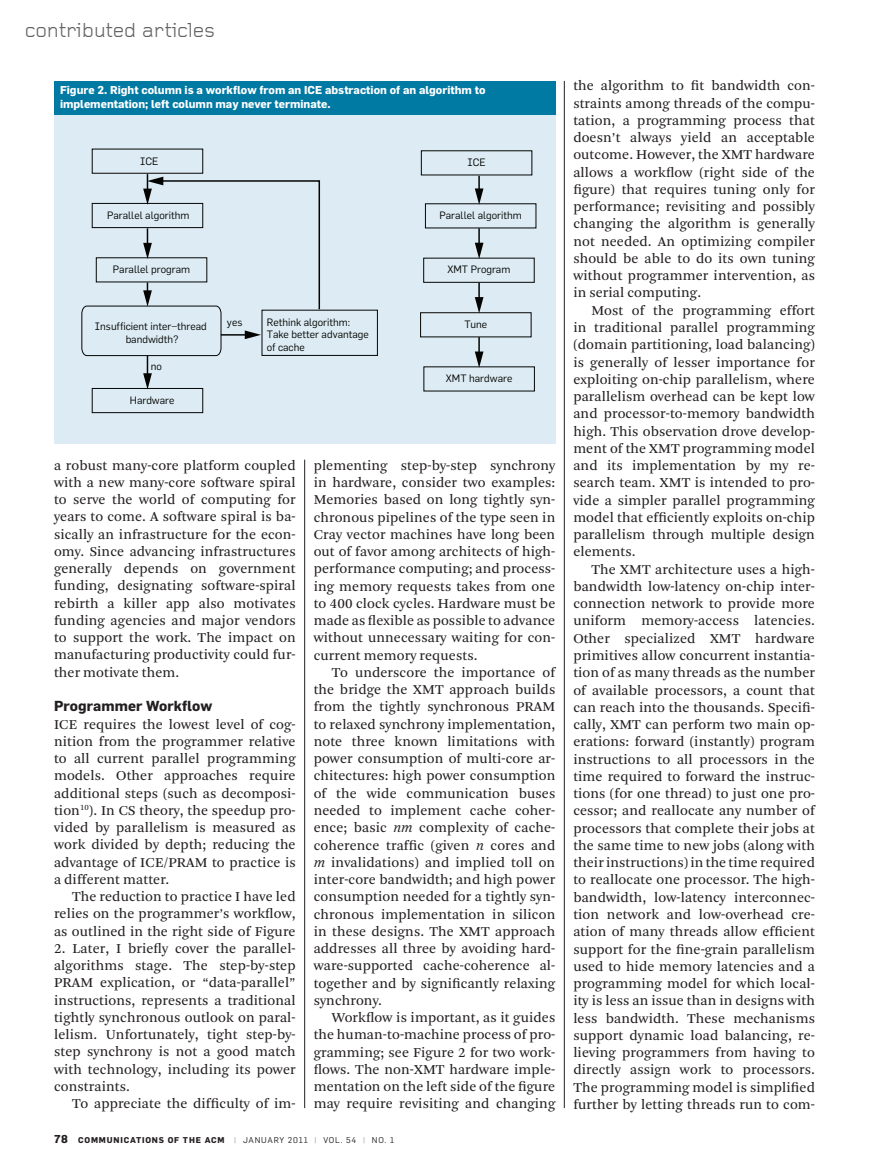
<style>
.page{position:relative;width:878px;height:1175px;background:#fff}
.page>*{position:absolute;margin:0;border:0;box-sizing:border-box;transform-origin:0 0}
.t1{font:21px "Foundry Gridnik";letter-spacing:-.015em;color:#636366}
.t2{font:14.25px/17.2px "Arnhem Blond";letter-spacing:.005em;color:#231f20;text-align:justify}
.t3{font:700 14.25px "Flama";letter-spacing:.005em;color:#231f20}
.t4{font:700 11.25px/14.2px "Flama";color:#fff}
.t5{font:10.5px/12.6px "Flama";color:#040503}
.t6{font:700 8.25px "Flama";letter-spacing:.1em;color:#231f20}
.s1{font-style:italic}
.s2{font-size:11.25px}
.s3{font-weight:400;color:#939598}
.s4{font-weight:400}
</style>
<div class="page">
<hr style="left:564px;top:81px;width:1px;height:1027px;background:#231f20">
<hr style="left:304px;top:459px;width:1px;height:649px;background:#231f20">
<div style="left:54px;top:81px;width:501px;height:362px;background:#ddecf4"></div>
<div style="left:54px;top:81px;width:501px;height:33px;background:#0079a3"></div>
<div style="left:423px;top:258px;width:111px;height:25px;border:1px solid #040503"></div>
<svg style="left:475px;top:176px;width:8px;height:29px"></svg>
<svg style="left:475px;top:228px;width:8px;height:31px"></svg>
<svg style="left:475px;top:283px;width:8px;height:29px"></svg>
<svg style="left:475px;top:337px;width:8px;height:29px"></svg>
<div style="left:92px;top:388px;width:111px;height:25px;border:1px solid #040503"></div>
<div style="left:420px;top:312px;width:111px;height:25px;border:1px solid #040503"></div>
<div style="left:262px;top:310px;width:116px;height:46px;border:1px solid #040503"></div>
<svg style="left:81px;top:174px;width:240px;height:215px"></svg>
<h1 class="t1" style="left:25px;top:19px;width:192px">contributed articles</h1>
<p class="t4" style="left:60px;top:82px;width:427px;text-indent:265px">abstraction of an algorithm to implementation; left column may never terminate.</p>
<p class="t4" style="left:60px;top:82px;width:251px">Figure 2. Right column is a workflow from an ICE</p>
<p class="t5" style="left:140px;top:154px;width:20px">ICE</p>
<p class="t5" style="left:107px;top:209px;width:84px">Parallel algorithm</p>
<p class="t5" style="left:113px;top:263px;width:79px">Parallel program</p>
<p class="t5" style="left:95px;top:320px;width:113px;text-align:center">Insufficient inter−thread bandwidth?</p>
<p class="t5" style="left:151px;top:360px;width:13px">no</p>
<p class="t5" style="left:130px;top:394px;width:46px">Hardware</p>
<p class="t5" style="left:227px;top:316px;width:17px">yes</p>
<p class="t5" style="left:267px;top:315px;width:103px">Rethink algorithm:<br>Take better advantage of cache</p>
<p class="t5" style="left:467px;top:156px;width:20px">ICE</p>
<p class="t5" style="left:439px;top:208px;width:84px">Parallel algorithm</p>
<p class="t5" style="left:447px;top:263px;width:64px">XMT Program</p>
<p class="t5" style="left:464px;top:317px;width:24px">Tune</p>
<p class="t5" style="left:446px;top:371px;width:68px">XMT hardware</p>
<p class="t2" style="left:54px;top:456px;width:243px">a robust many-core platform coupled with a new many-core software spiral to serve the world of computing for years to come. A software spiral is ba&shy;sically an infrastructure for the econ&shy;omy. Since advancing infrastructures generally depends on government funding, designating software-spiral rebirth a killer app also motivates funding agencies and major vendors to support the work. The impact on manufacturing productivity could fur&shy;ther motivate them.</p>
<p class="t3" style="left:54px;top:697px;width:160px">Programmer Workflow</p>
<p class="t2" style="left:54px;top:715px;width:243px">ICE requires the lowest level of cog&shy;nition from the programmer relative to all current parallel programming models. Other approaches require additional steps (such as decomposi&shy;tion<sup>10</sup>). In CS theory, the speedup pro&shy;vided by parallelism is measured as work divided by depth; reducing the advantage of ICE/PRAM to practice is a different matter.</p>
<p class="t2" style="left:54px;top:888px;width:243px;text-indent:18px">The reduction to practice I have led relies on the programmer’s workflow, as outlined in the right side of Figure</p>
<p class="t2" style="left:54px;top:940px;width:243px">2. Later, I briefly cover the parallel&shy;algorithms stage. The step-by-step PRAM explication, or “data-parallel” instructions, represents a traditional tightly synchronous outlook on paral&shy;lelism. Unfortunately, tight step-by&shy;step synchrony is not a good match with technology, including its power constraints.</p>
<p class="t2" style="left:72px;top:1095px;width:225px">To appreciate the difficulty of im-</p>
<p class="t2" style="left:314px;top:457px;width:243px">plementing step-by-step synchrony in hardware, consider two examples:<br>Memories based on long tightly syn&shy;chronous pipelines of the type seen in Cray vector machines have long been out of favor among architects of high&shy;performance computing; and process&shy;ing memory requests takes from one to 400 clock cycles. Hardware must be made as flexible as possible to advance without unnecessary waiting for con&shy;current memory requests.</p>
<p class="t2" style="left:314px;top:664px;width:243px;text-indent:18px">To underscore the importance of the bridge the XMT approach builds from the tightly synchronous PRAM to relaxed synchrony implementation, note three known limitations with power consumption of multi-core ar&shy;chitectures: high power consumption of the wide communication buses needed to implement cache coher&shy;ence; basic <span class="s1">nm</span> complexity of cache&shy;coherence traffic (given <span class="s1">n</span> cores and <span class="s1">m</span> invalidations) and implied toll on inter-core bandwidth; and high power consumption needed for a tightly syn&shy;chronous implementation in silicon in these designs. The XMT approach addresses all three by avoiding hard&shy;ware-supported cache-coherence al&shy;together and by significantly relaxing synchrony.</p>
<p class="t2" style="left:314px;top:1009px;width:243px;text-indent:18px">Workflow is important, as it guides the human-to-machine process of pro&shy;gramming; see Figure 2 for two work&shy;flows. The non-XMT hardware imple&shy;mentation on the left side of the figure may require revisiting and changing</p>
<p class="t6" style="left:54px;top:1134px;width:341px"><span class="s2">78</span> communications of the acm <span class="s3">|</span> <span class="s4">january 2011</span> <span class="s3">|</span> <span class="s4">vol. 54</span> <span class="s3">|</span> <span class="s4">no. 1</span></p>
<p class="t2" style="left:573px;top:77px;width:243px">the algorithm to fit bandwidth con&shy;straints among threads of the compu&shy;tation, a programming process that doesn’t always yield an acceptable outcome. However, the XMT hardware allows a workflow (right side of the figure) that requires tuning only for performance; revisiting and possibly changing the algorithm is generally not needed. An optimizing compiler should be able to do its own tuning without programmer intervention, as in serial computing.</p>
<p class="t2" style="left:573px;top:302px;width:243px;text-indent:18px">Most of the programming effort in traditional parallel programming (domain partitioning, load balancing) is generally of lesser importance for exploiting on-chip parallelism, where parallelism overhead can be kept low and processor-to-memory bandwidth high. This observation drove develop&shy;ment of the XMT programming model and its implementation by my re&shy;search team. XMT is intended to pro&shy;vide a simpler parallel programming model that efficiently exploits on-chip parallelism through multiple design elements.</p>
<p class="t2" style="left:573px;top:561px;width:243px;text-indent:18px">The XMT architecture uses a high&shy;bandwidth low-latency on-chip inter&shy;connection network to provide more uniform memory-access latencies.<br>Other specialized XMT hardware primitives allow concurrent instantia&shy;tion of as many threads as the number of available processors, a count that can reach into the thousands. Specifi&shy;cally, XMT can perform two main op&shy;erations: forward (instantly) program instructions to all processors in the time required to forward the instruc&shy;tions (for one thread) to just one pro&shy;cessor; and reallocate any number of processors that complete their jobs at the same time to new jobs (along with their instructions) in the time required to reallocate one processor. The high&shy;bandwidth, low-latency interconnec&shy;tion network and low-overhead cre&shy;ation of many threads allow efficient support for the fine-grain parallelism used to hide memory latencies and a programming model for which local&shy;ity is less an issue than in designs with less bandwidth. These mechanisms support dynamic load balancing, re&shy;lieving programmers from having to directly assign work to processors.<br>The programming model is simplified further by letting threads run to com-</p>
</div>
